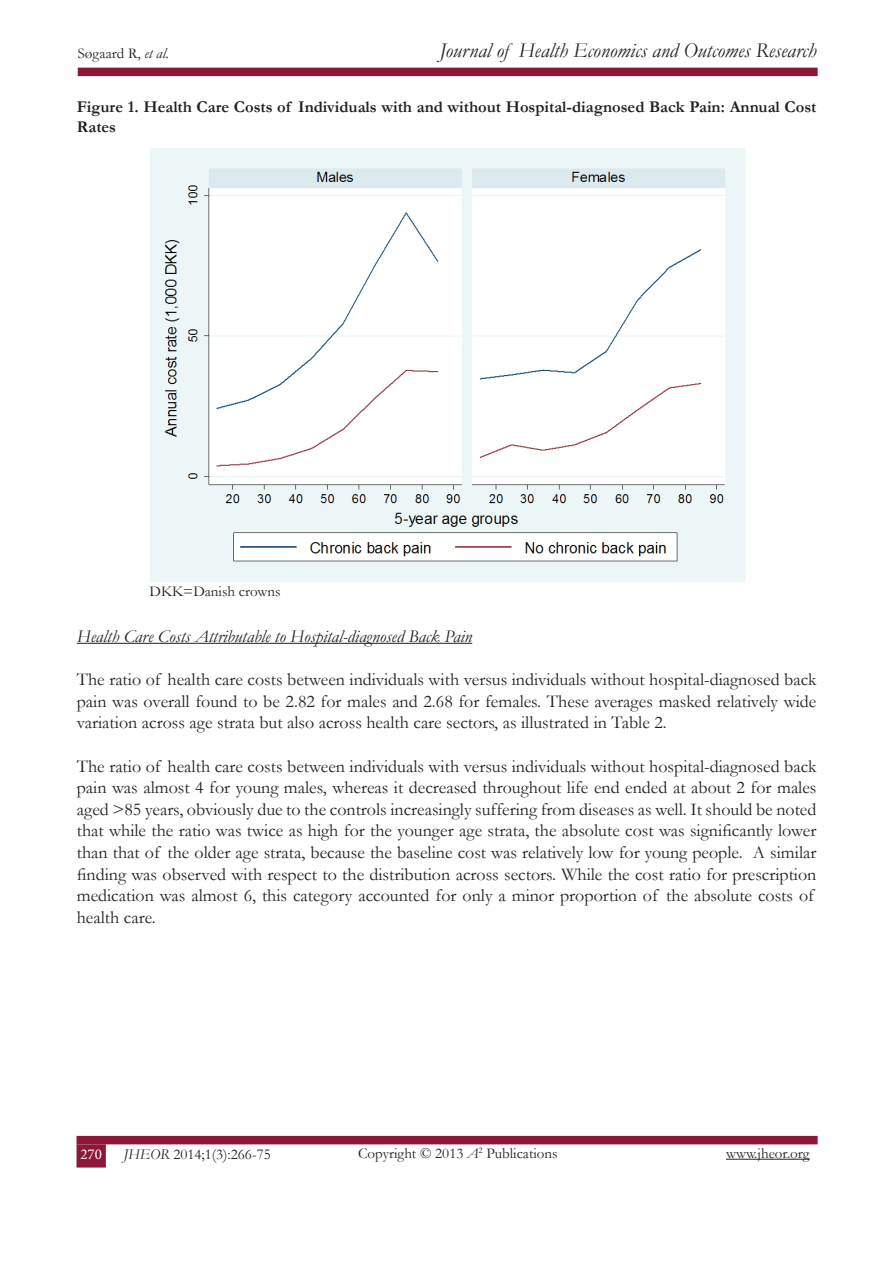
<style>
.page{position:relative;width:893px;height:1263px;background:#fff}
.page>*{position:absolute;margin:0;border:0;box-sizing:border-box;transform-origin:0 0}
.t1{font:italic 21px "Garamond";color:#231f20}
.t2{font:18px/21.6px "Garamond";color:#231f20;text-align:justify}
.t3{font:italic 18px "Garamond";color:#231f20}
.t4{font:700 16.5px/19.8px "Garamond";color:#231f20}
.t5{font:15px "Garamond";color:#231f20}
.t6{font:15px "Minion Pro";color:#fff}
.s1{font-style:italic}
</style>
<div class="page">
<div style="left:77px;top:1144px;width:29px;height:23px;background:#8d1738;border:2px solid #8d1738"></div>
<div style="left:78px;top:68px;width:740px;height:8px;background:#8d1738"></div>
<div style="left:77px;top:1136px;width:741px;height:8px;background:#8d1738"></div>
<hr style="left:726px;top:1159px;width:84px;height:1px;background:#231f20">
<hr style="left:77px;top:643px;width:395px;height:1px;background:#231f20">
<img style="left:150px;top:148px;width:596px;height:434px">
<p class="t1" style="left:440px;top:36px;width:379px">Journal of Health Economics and Outcomes Research</p>
<p class="t5" style="left:78px;top:43px;width:93px">Søgaard R, <span class="s1">et al.</span></p>
<p class="t4" style="left:77px;top:97px;width:741px">Figure 1. Health Care Costs of Individuals with and without Hospital-diagnosed Back Pain: Annual Cost<br>Rates</p>
<p class="t5" style="left:150px;top:581px;width:133px">DKK=Danish crowns</p>
<p class="t3" style="left:77px;top:624px;width:397px">Health Care Costs Attributable to Hospital-diagnosed Back Pain</p>
<p class="t2" style="left:77px;top:668px;width:741px">The ratio of health care costs between individuals with versus individuals without hospital-diagnosed back pain was overall found to be 2.82 for males and 2.68 for females. These averages masked relatively wide variation across age strata but also across health care sectors, as illustrated in Table 2.</p>
<p class="t2" style="left:77px;top:755px;width:741px;text-align:left">The ratio of health care costs between individuals with versus individuals without hospital-diagnosed back pain was almost 4 for young males, whereas it decreased throughout life end ended at about 2 for males aged &gt;85 years, obviously due to the controls increasingly suffering from diseases as well. It should be noted that while the ratio was twice as high for the younger age strata, the absolute cost was significantly lower than that of the older age strata, because the baseline cost was relatively low for young people. A similar finding was observed with respect to the distribution across sectors. While the cost ratio for prescription medication was almost 6, this category accounted for only a minor proportion of the absolute costs of health care.</p>
<p class="t5" style="left:358px;top:1144px;width:201px">Copyright © 2013 <span class="s1">A</span><sup>2</sup> Publications</p>
<p class="t6" style="left:80px;top:1144px;width:23px">270</p>
<p class="t5" style="left:123px;top:1144px;width:149px"><span class="s1">JHEOR</span> 2014;1(3):266-75</p>
<p class="t5" style="left:726px;top:1143px;width:85px">www.jheor.org</p>
</div>
